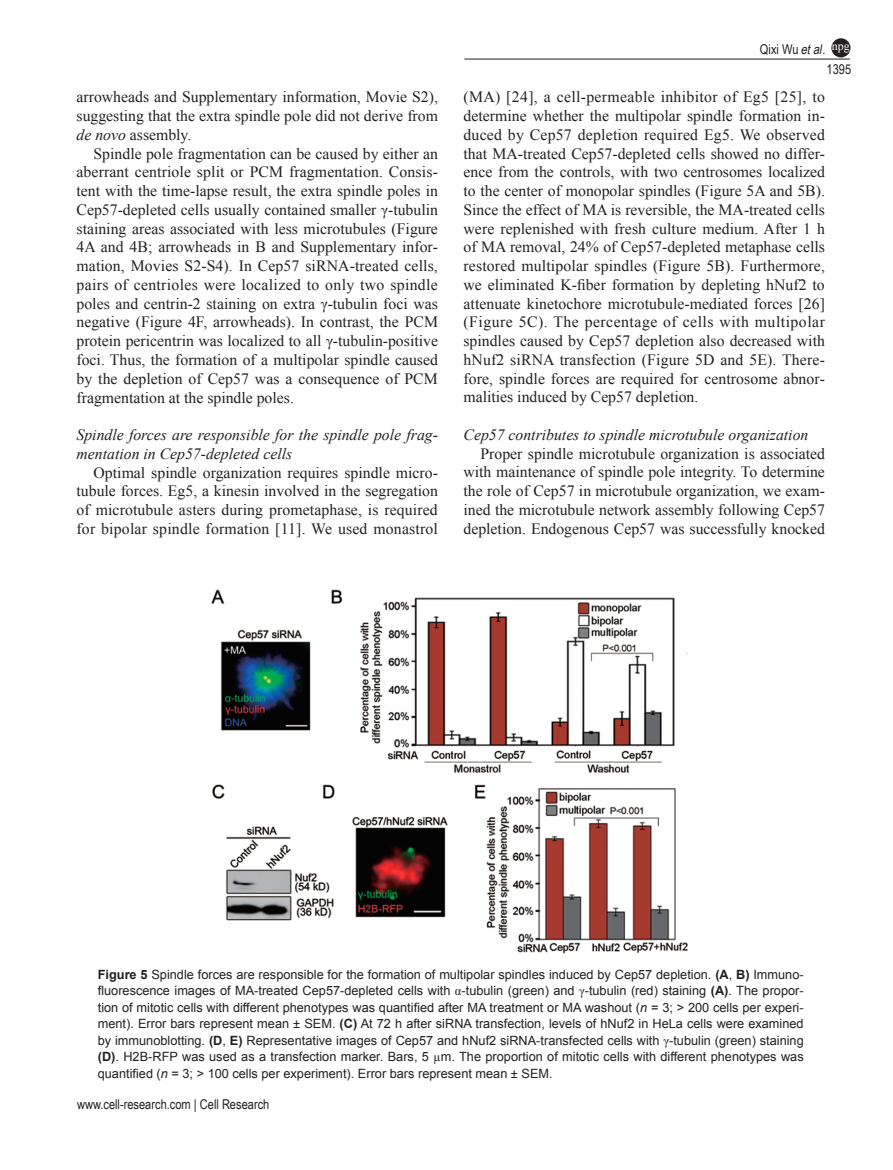
<style>
.page{position:relative;width:893px;height:1170px;background:#fff}
.page>*{position:absolute;margin:0;border:0;box-sizing:border-box;transform-origin:0 0}
.t1{font:15.75px/18.8px "Times New Roman";color:#231f20;text-align:justify}
.t2{font:15.75px "Times New Roman PSMT2";color:#231f20}
.t3{font:italic 15.75px/18.8px "Times New Roman";color:#231f20}
.t4{font:13.5px "Arial Narrow";color:#231f20}
.t5{font:12.75px/16.5px "Arial";color:#231f20;text-align:justify}
.t6{font:12.75px "Arial MT2";color:#231f20}
.t7{font:12px "Times New Roman";color:#fff}
.s1{font-style:italic}
.s2{font-weight:700}
.s3{font-family:"Arial MT2"}
.s4{font-family:"Times New Roman PSMT2"}
.s5{font-family:"Arial";font-weight:700}
.s6{font-family:"Arial"}
.s7{font-family:"Times New Roman"}
</style>
<div class="page">
<hr style="left:464px;top:59px;width:386px;height:1px;background:#231f20">
<div style="left:832px;top:39px;width:18px;height:18px;background:#231f20;border-radius:50%"></div>
<div style="left:831px;top:38px;width:19px;height:19px;border:2px solid #231f20;border-radius:50%"></div>
<img style="left:211px;top:589px;width:477px;height:364px">
<p class="t4" style="left:760px;top:40px;width:67px">Qixi Wu <span class="s1">etal</span>.</p>
<p class="t7" style="left:832px;top:38px;width:19px">npg</p>
<p class="t1" style="left:77px;top:88px;width:363px">arrowheads and Supplementary information, Movie S2), suggesting that the extra spindle pole did not derive from <span class="s1">de novo</span> assembly.</p>
<p class="t1" style="left:77px;top:144px;width:363px;text-indent:17px">Spindle pole fragmentation can be caused by either an aberrant centriole split or PCM fragmentation. Consis&shy;tent with the time-lapse result, the extra spindle poles in</p>
<p class="t2" style="left:77px;top:199px;width:363px">Cep57-depleted cells usually contained smaller γ-tubulin</p>
<p class="t1" style="left:77px;top:219px;width:363px">staining areas associated with less microtubules (Figure 4A and 4B; arrowheads in B and Supplementary infor&shy;mation, Movies S2-S4). In Cep57 siRNA-treated cells, pairs of centrioles were localized to only two spindle</p>
<p class="t2" style="left:77px;top:293px;width:363px">poles and centrin-2 staining on extra γ-tubulin foci was</p>
<p class="t1" style="left:77px;top:312px;width:363px">negative (Figure 4F, arrowheads). In contrast, the PCM</p>
<p class="t2" style="left:77px;top:330px;width:363px">protein pericentrin was localized to all γ-tubulin-positive</p>
<p class="t1" style="left:77px;top:350px;width:363px">foci. Thus, the formation of a multipolar spindle caused by the depletion of Cep57 was a consequence of PCM fragmentation at the spindle poles.</p>
<p class="t3" style="left:77px;top:425px;width:363px">Spindle forces are responsible for the spindle pole frag&shy;mentation in Cep57-depleted cells</p>
<p class="t1" style="left:77px;top:462px;width:363px;text-indent:17px">Optimal spindle organization requires spindle micro&shy;tubule forces. Eg5, a kinesin involved in the segregation of microtubule asters during prometaphase, is required for bipolar spindle formation [11]. We used monastrol</p>
<p class="t4" style="left:826px;top:59px;width:26px">1395</p>
<p class="t1" style="left:463px;top:87px;width:363px">(MA) [24], a cell-permeable inhibitor of Eg5 [25], to determine whether the multipolar spindle formation in&shy;duced by Cep57 depletion required Eg5. We observed that MA-treated Cep57-depleted cells showed no differ&shy;ence from the controls, with two centrosomes localized to the center of monopolar spindles (Figure 5A and 5B).<br>Since the effect of MA is reversible, the MA-treated cells were replenished with fresh culture medium. After 1 h of MA removal, 24% of Cep57-depleted metaphase cells restored multipolar spindles (Figure 5B). Furthermore,</p>
<p class="t2" style="left:463px;top:274px;width:363px">we eliminated K-fiber formation by depleting hNuf2 to</p>
<p class="t1" style="left:463px;top:294px;width:363px">attenuate kinetochore microtubule-mediated forces [26] (Figure 5C). The percentage of cells with multipolar spindles caused by Cep57 depletion also decreased with hNuf2 siRNA transfection (Figure 5D and 5E). There&shy;fore, spindle forces are required for centrosome abnor&shy;malities induced by Cep57 depletion.</p>
<p class="t3" style="left:463px;top:425px;width:346px">Cep57 contributes to spindle microtubule organization</p>
<p class="t1" style="left:463px;top:443px;width:363px;text-indent:17px">Proper spindle microtubule organization is associated with maintenance of spindle pole integrity. To determine the role of Cep57 in microtubule organization, we exam&shy;ined the microtubule network assembly following Cep57 depletion. Endogenous Cep57 was successfully knocked</p>
<p class="t5" style="left:98px;top:966px;width:707px"><span class="s2">Figure 5</span> Spindle forces are responsible for the formation of multipolar spindles induced by Cep57 depletion. <span class="s2">(A</span><span class="s3">,</span> <span class="s2">B)</span> <span class="s3">Immuno&shy;</span>fluorescence images of MA-treated Cep57-depleted cells with <span class="s4">α</span><span class="s3">-tubulin (green) and</span> <span class="s4">γ</span><span class="s3">-tubulin (red) staining</span> <span class="s2">(A)</span><span class="s3">. The propor&shy;</span>tion of mitotic cells with different phenotypes was quantified after MA treatment or MA washout (<span class="s1">n</span> = 3; &gt; 200 cells per experi&shy;ment). Error bars represent mean ± SEM. <span class="s2">(C)</span> At 72 h after siRNA transfection, levels of hNuf2 in HeLa cells were examined <span class="s3">by immunoblotting.</span> <span class="s2">(D</span><span class="s3">,</span> <span class="s2">E)</span> Representative images of Cep57 and hNuf2 siRNA-transfected cells with <span class="s4">γ</span><span class="s3">-tubulin (green) staining</span></p>
<p class="t6" style="left:98px;top:1048px;width:707px"><span class="s5">(D)</span><span class="s6">. H2B-RFP was used as a transfection marker. Bars, 5</span> <span class="s7">µ</span>m. The proportion of mitotic cells with different phenotypes was</p>
<p class="t5" style="left:98px;top:1065px;width:456px">quantified (<span class="s1">n</span> = 3; &gt; 100 cells per experiment). Error bars represent mean ± SEM.</p>
<p class="t4" style="left:77px;top:1094px;width:194px">www.cell-research.com | Cell Research</p>
</div>
